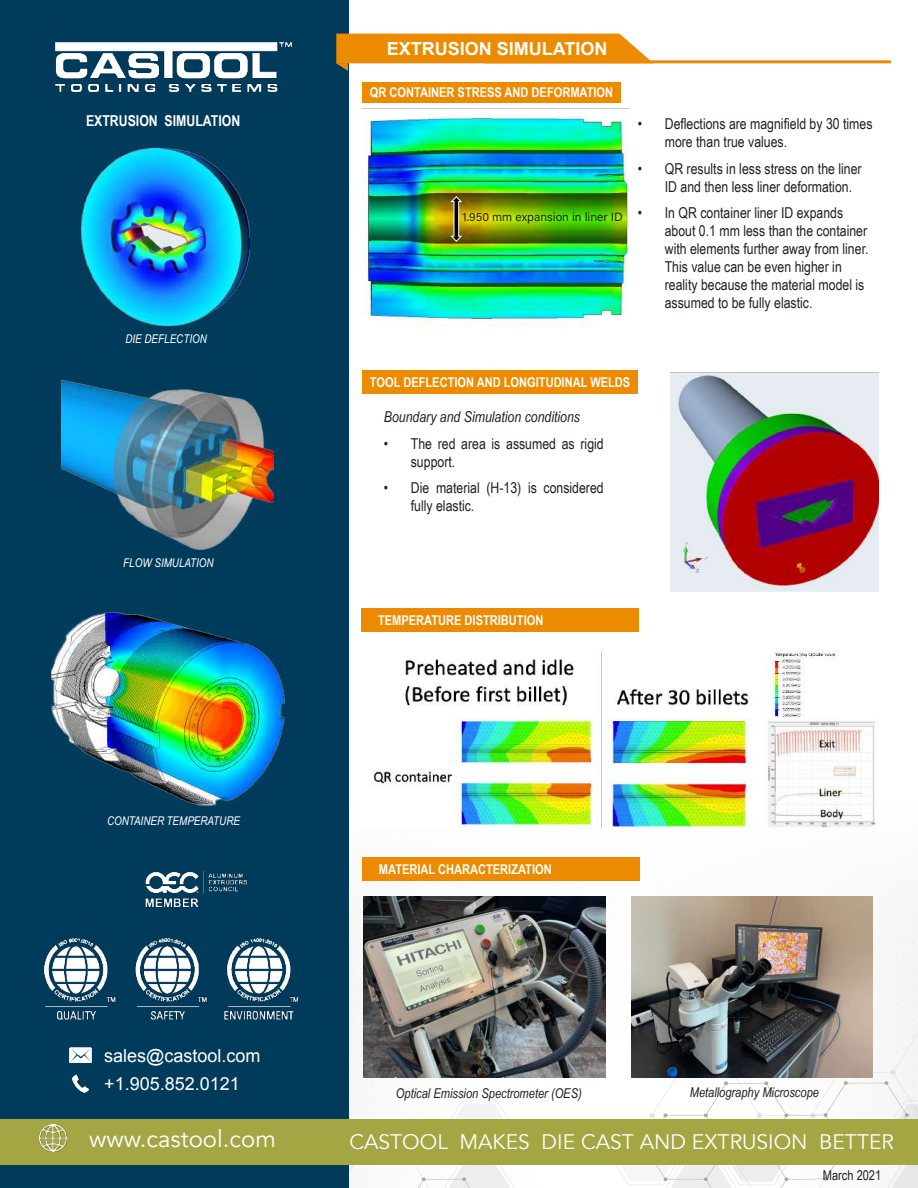
<style>
.page{position:relative;width:918px;height:1188px;background:#fff}
.page>*{position:absolute;margin:0;border:0;box-sizing:border-box;transform-origin:0 0}
.t1{font:24px "Avenir";color:#fff}
.t2{font:21px "Avenir";color:#fff}
.t3{font:18px/28.5px "Arial";color:#fff}
.t4{font:700 18px "Arial";color:#fff}
.t5{font:15px/18px "Arial Narrow";color:#231f20}
.t6{font:italic 15px "Arial Narrow";color:#231f20}
.t7{font:700 15px "Arial Narrow";color:#fff}
.t8{font:700 13.5px "Arial Narrow";color:#fff}
.t9{font:italic 13.5px "Arial Narrow";color:#231f20}
.t10{font:13.5px "Arial Narrow";color:#231f20}
.t11{font:italic 12px "Arial Narrow";color:#fff}
.t12{font:12px "Acumin Variable Concept";color:#231f20}
</style>
<div class="page">
<img style="left:348px;top:421px;width:570px;height:767px">
<div style="left:0;top:0;width:348px;height:1188px;background:#003b5c"></div>
<div style="left:0;top:1120px;width:918px;height:45px;background:#a3a642"></div>
<img style="left:39px;top:1124px;width:28px;height:28px">
<img style="left:55px;top:43px;width:237px;height:49px">
<img style="left:69px;top:1047px;width:23px;height:16px">
<img style="left:72px;top:1074px;width:16px;height:18px">
<img style="left:44px;top:938px;width:253px;height:82px">
<img style="left:145px;top:870px;width:103px;height:38px">
<hr style="left:484px;top:60px;width:407px;height:3px;background:#ed8b00">
<svg style="left:336px;top:34px;width:318px;height:37px"></svg>
<img style="left:361px;top:108px;width:268px;height:219px">
<svg style="left:451px;top:196px;width:11px;height:46px"></svg>
<div style="left:362px;top:370px;width:276px;height:23px;background:#ed8b00"></div>
<img style="left:671px;top:372px;width:207px;height:219px">
<div style="left:361px;top:608px;width:278px;height:24px;background:#ed8b00"></div>
<div style="left:362px;top:82px;width:259px;height:21px;background:#ed8b00"></div>
<img style="left:82px;top:149px;width:168px;height:176px">
<img style="left:62px;top:380px;width:211px;height:169px">
<img style="left:51px;top:612px;width:234px;height:194px">
<img style="left:361px;top:648px;width:515px;height:180px">
<img style="left:364px;top:896px;width:241px;height:182px">
<img style="left:631px;top:896px;width:242px;height:181px">
<div style="left:362px;top:857px;width:278px;height:23px;background:#ed8b00"></div>
<p class="t4" style="left:387px;top:37px;width:222px">EXTRUSION SIMULATION</p>
<p class="t7" style="left:86px;top:109px;width:156px">EXTRUSION SIMULATION</p>
<p class="t11" style="left:125px;top:331px;width:83px">DIE DEFLECTION</p>
<p class="t11" style="left:123px;top:554px;width:92px">FLOW SIMULATION</p>
<p class="t11" style="left:107px;top:812px;width:135px">CONTAINER TEMPERATURE</p>
<p class="t3" style="left:104px;top:1041px;width:158px">sales@castool.com +1.905.852.0121</p>
<p class="t8" style="left:370px;top:82px;width:245px">QR CONTAINER STRESS AND DEFORMATION</p>
<p class="t12" style="left:463px;top:209px;width:162px">1.950 mm expansion in liner ID</p>
<p class="t5" style="left:665px;top:114px;width:209px;text-indent:-27px">• Deflections are magnifield by 30 times more than true values.</p>
<p class="t5" style="left:665px;top:159px;width:198px;text-indent:-27px">• QR results in less stress on the liner<br>ID and then less liner deformation.</p>
<p class="t5" style="left:665px;top:203px;width:205px;text-indent:-27px">• In QR container liner ID expands about 0.1 mm less than the container with elements further away from liner.<br>This value can be even higher in reality because the material model is assumed to be fully elastic.</p>
<p class="t8" style="left:370px;top:372px;width:262px">TOOL DEFLECTION AND LONGITUDINAL WELDS</p>
<p class="t6" style="left:384px;top:406px;width:198px">Boundary and Simulation conditions</p>
<p class="t5" style="left:411px;top:434px;width:194px;text-indent:-27px">• The red area is assumed as rigid support.</p>
<p class="t5" style="left:411px;top:478px;width:194px;text-indent:-27px">• Die material (H-13) is considered fully elastic.</p>
<p class="t8" style="left:378px;top:610px;width:167px">TEMPERATURE DISTRIBUTION</p>
<p class="t8" style="left:379px;top:859px;width:174px">MATERIAL CHARACTERIZATION</p>
<p class="t9" style="left:396px;top:1084px;width:187px">Optical Emission Spectrometer (OES)</p>
<p class="t9" style="left:690px;top:1083px;width:131px">Metallography Microscope</p>
<h1 class="t1" style="left:89px;top:1124px;width:188px">www.castool.com</h1>
<h2 class="t2" style="left:349px;top:1130px;width:546px">CASTOOL MAKES DIE CAST AND EXTRUSION BETTER</h2>
<p class="t10" style="left:823px;top:1165px;width:60px">March 2021</p>
</div>
